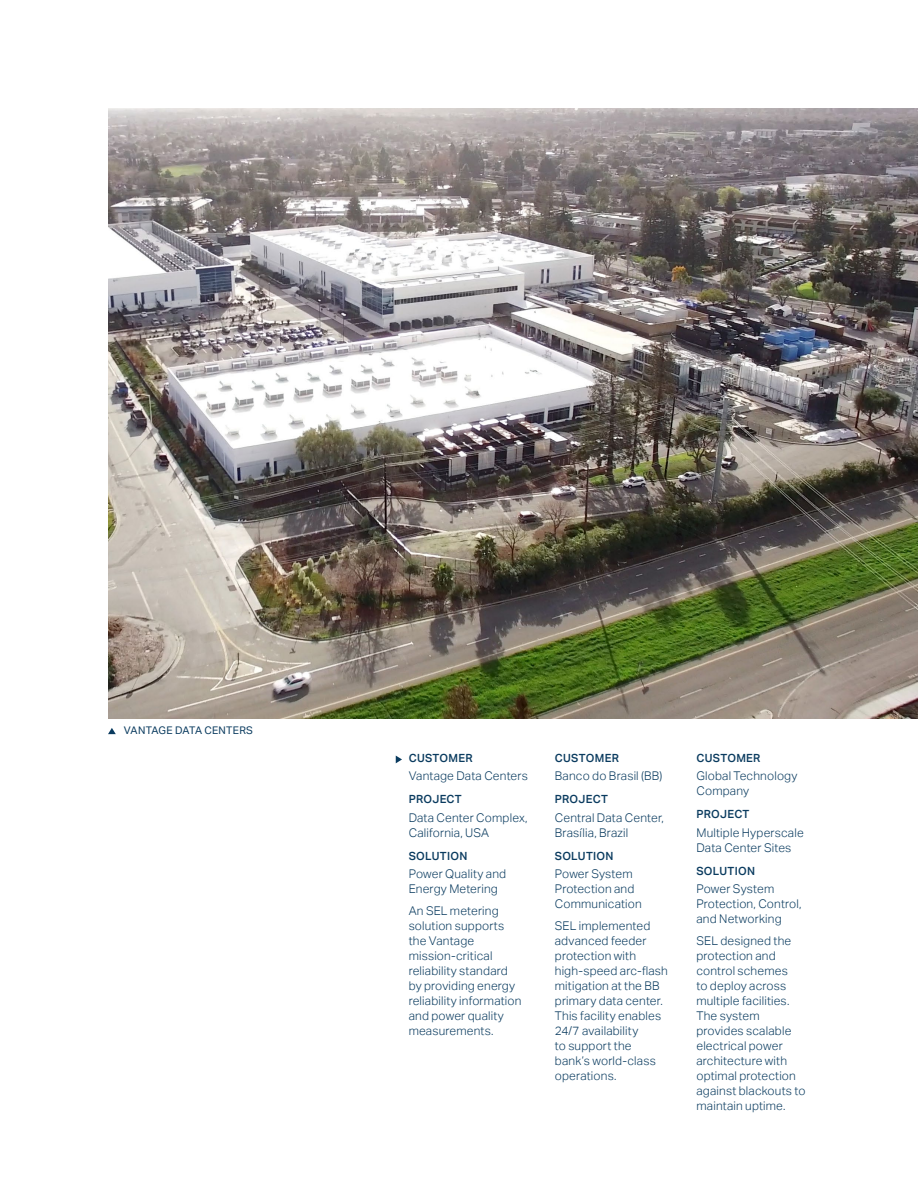
<style>
.page{position:relative;width:918px;height:1188px;background:#fff}
.page>*{position:absolute;margin:0;border:0;box-sizing:border-box;transform-origin:0 0}
.Small_Body_Copy{font:300 12px/15px "Aktiv Grotesk";letter-spacing:.015em;color:#0a3b5f}
.Notes{font:500 11.25px "Aktiv Grotesk";letter-spacing:.025em;color:#0a3b5f}
.Notes-2{font:10.5px "Aktiv Grotesk";letter-spacing:.02em;color:#0a3b5f}
</style>
<div class="page">
<svg style="left:396px;top:756px;width:6px;height:7px"></svg>
<svg style="left:108px;top:728px;width:8px;height:6px"></svg>
<img style="left:108px;top:108px;width:810px;height:611px">
<p class="Notes-2" style="left:124px;top:724px;width:131px">VANTAGE DATA CENTERS</p>
<p class="Notes" style="left:409px;top:751px;width:66px">CUSTOMER</p>
<p class="Small_Body_Copy" style="left:409px;top:768px;width:121px">Vantage Data Centers</p>
<p class="Notes" style="left:409px;top:793px;width:55px">PROJECT</p>
<p class="Small_Body_Copy" style="left:409px;top:810px;width:120px">Data Center Complex,<br>California, USA</p>
<p class="Notes" style="left:409px;top:849px;width:60px">SOLUTION</p>
<p class="Small_Body_Copy" style="left:409px;top:866px;width:99px">Power Quality and<br>Energy Metering</p>
<p class="Small_Body_Copy" style="left:409px;top:903px;width:114px">An SEL metering solution supports the Vantage mission-critical reliability standard by providing energy reliability information and power quality measurements.</p>
<p class="Notes" style="left:555px;top:751px;width:66px">CUSTOMER</p>
<p class="Small_Body_Copy" style="left:555px;top:768px;width:109px">Banco do Brasil (BB)</p>
<p class="Notes" style="left:555px;top:793px;width:55px">PROJECT</p>
<p class="Small_Body_Copy" style="left:555px;top:810px;width:111px">Central Data Center,<br>Brasília, Brazil</p>
<p class="Notes" style="left:555px;top:849px;width:60px">SOLUTION</p>
<p class="Small_Body_Copy" style="left:555px;top:866px;width:88px">Power System<br>Protection and<br>Communication</p>
<p class="Small_Body_Copy" style="left:555px;top:918px;width:115px">SEL implemented advanced feeder protection with high-speed arc-flash mitigation at the BB primary data center.<br>This facility enables<br>24/7 availability<br>to support the bank’s world-class operations.</p>
<p class="Notes" style="left:696px;top:751px;width:66px">CUSTOMER</p>
<p class="Small_Body_Copy" style="left:696px;top:768px;width:103px">Global Technology<br>Company</p>
<p class="Notes" style="left:696px;top:808px;width:55px">PROJECT</p>
<p class="Small_Body_Copy" style="left:696px;top:825px;width:109px">Multiple Hyperscale<br>Data Center Sites</p>
<p class="Notes" style="left:696px;top:864px;width:60px">SOLUTION</p>
<p class="Small_Body_Copy" style="left:696px;top:881px;width:107px">Power System<br>Protection, Control, and Networking</p>
<p class="Small_Body_Copy" style="left:696px;top:933px;width:111px">SEL designed the protection and control schemes<br>to deploy across multiple facilities.<br>The system provides scalable electrical power architecture with optimal protection against blackouts to maintain uptime.</p>
</div>
